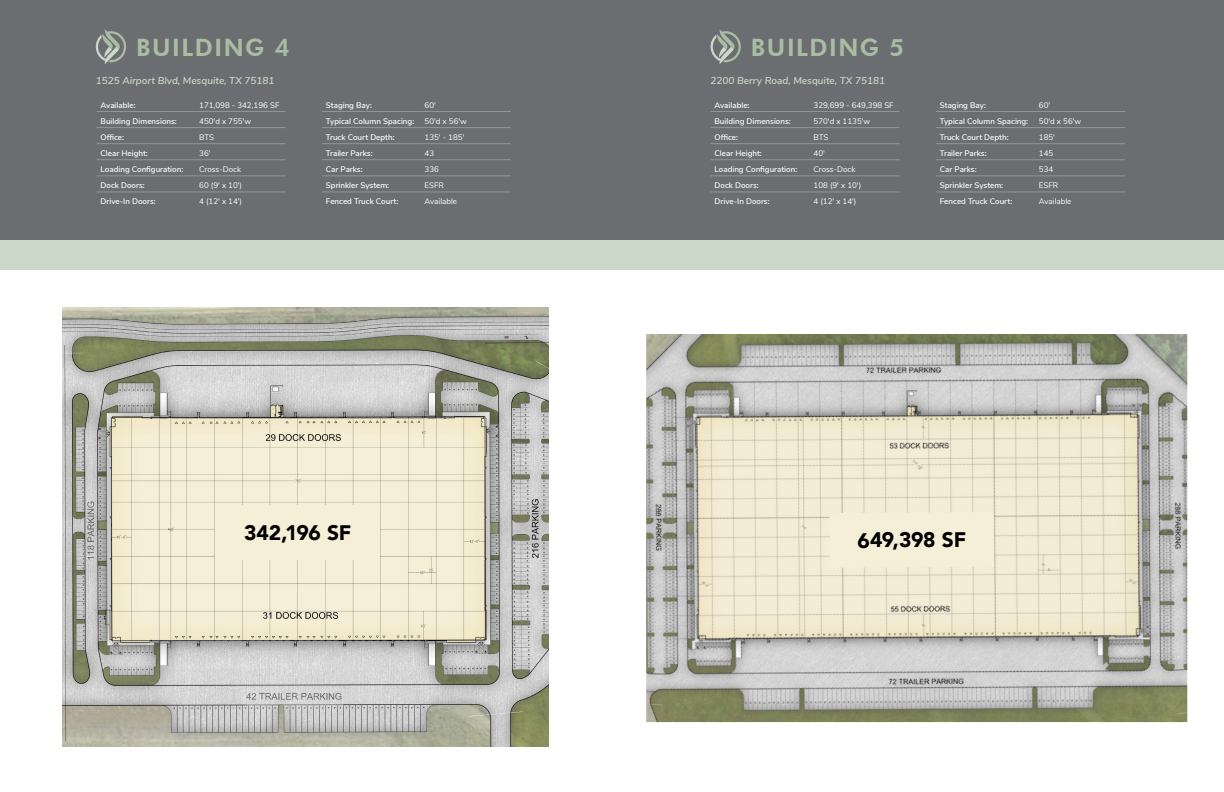
<style>
.page{position:relative;width:1224px;height:792px;background:#fff}
.page>*{position:absolute;margin:0;border:0;box-sizing:border-box;transform-origin:0 0}
.t1{font:800 24px "Futura BT";letter-spacing:.065em;color:#a8bda4}
.t2{font:900 21px "Avenir";letter-spacing:-.02em;color:#000}
.t3{font:italic 600 10px "Nunito Sans";color:#cbd9c9}
.t4{font:600 8px "Nunito Sans";color:#fff}
.t5{font:8px "Nunito Sans";color:#fff}
</style>
<div class="page">
<div style="left:0;top:240px;width:612px;height:30px;background:#cbd9c9"></div>
<div style="left:0;top:0;width:612px;height:240px;background:#6c6d70"></div>
<div style="left:612px;top:240px;width:612px;height:30px;background:#cbd9c9"></div>
<div style="left:612px;top:0;width:612px;height:240px;background:#6c6d70"></div>
<img style="left:62px;top:307px;width:487px;height:440px">
<img style="left:646px;top:334px;width:541px;height:388px">
<hr style="left:97px;top:111px;width:98px;height:1px;background:#939598">
<hr style="left:195px;top:111px;width:91px;height:1px;background:#939598">
<hr style="left:97px;top:127px;width:98px;height:1px;background:#939598">
<hr style="left:195px;top:127px;width:91px;height:1px;background:#939598">
<hr style="left:97px;top:144px;width:98px;height:1px;background:#939598">
<hr style="left:195px;top:144px;width:91px;height:1px;background:#939598">
<hr style="left:97px;top:160px;width:98px;height:1px;background:#939598">
<hr style="left:195px;top:160px;width:91px;height:1px;background:#939598">
<hr style="left:97px;top:176px;width:98px;height:1px;background:#939598">
<hr style="left:195px;top:176px;width:91px;height:1px;background:#939598">
<hr style="left:97px;top:192px;width:98px;height:1px;background:#939598">
<hr style="left:195px;top:192px;width:91px;height:1px;background:#939598">
<hr style="left:322px;top:111px;width:99px;height:1px;background:#939598">
<hr style="left:421px;top:111px;width:90px;height:1px;background:#939598">
<hr style="left:322px;top:127px;width:99px;height:1px;background:#939598">
<hr style="left:322px;top:144px;width:99px;height:1px;background:#939598">
<hr style="left:322px;top:160px;width:99px;height:1px;background:#939598">
<hr style="left:322px;top:176px;width:99px;height:1px;background:#939598">
<hr style="left:322px;top:192px;width:99px;height:1px;background:#939598">
<hr style="left:421px;top:127px;width:90px;height:1px;background:#939598">
<hr style="left:421px;top:144px;width:90px;height:1px;background:#939598">
<hr style="left:421px;top:160px;width:90px;height:1px;background:#939598">
<hr style="left:421px;top:176px;width:90px;height:1px;background:#939598">
<hr style="left:421px;top:192px;width:90px;height:1px;background:#939598">
<svg style="left:96px;top:29px;width:30px;height:35px"></svg>
<hr style="left:711px;top:111px;width:99px;height:1px;background:#939598">
<hr style="left:810px;top:111px;width:90px;height:1px;background:#939598">
<hr style="left:711px;top:127px;width:99px;height:1px;background:#939598">
<hr style="left:810px;top:127px;width:90px;height:1px;background:#939598">
<hr style="left:711px;top:144px;width:99px;height:1px;background:#939598">
<hr style="left:810px;top:144px;width:90px;height:1px;background:#939598">
<hr style="left:711px;top:160px;width:99px;height:1px;background:#939598">
<hr style="left:810px;top:160px;width:90px;height:1px;background:#939598">
<hr style="left:711px;top:176px;width:99px;height:1px;background:#939598">
<hr style="left:810px;top:176px;width:90px;height:1px;background:#939598">
<hr style="left:711px;top:192px;width:99px;height:1px;background:#939598">
<hr style="left:810px;top:192px;width:90px;height:1px;background:#939598">
<hr style="left:936px;top:111px;width:99px;height:1px;background:#939598">
<hr style="left:1035px;top:111px;width:90px;height:1px;background:#939598">
<hr style="left:936px;top:127px;width:99px;height:1px;background:#939598">
<hr style="left:936px;top:144px;width:99px;height:1px;background:#939598">
<hr style="left:936px;top:160px;width:99px;height:1px;background:#939598">
<hr style="left:936px;top:176px;width:99px;height:1px;background:#939598">
<hr style="left:936px;top:192px;width:99px;height:1px;background:#939598">
<hr style="left:1035px;top:127px;width:90px;height:1px;background:#939598">
<hr style="left:1035px;top:144px;width:90px;height:1px;background:#939598">
<hr style="left:1035px;top:160px;width:90px;height:1px;background:#939598">
<hr style="left:1035px;top:176px;width:90px;height:1px;background:#939598">
<hr style="left:1035px;top:192px;width:90px;height:1px;background:#939598">
<svg style="left:711px;top:29px;width:30px;height:35px"></svg>
<div style="left:216px;top:505px;width:164px;height:55px;background:#f5efd7"></div>
<div style="left:830px;top:512px;width:164px;height:56px;background:#f5efd7"></div>
<p class="t1" style="left:136px;top:33px;width:155px">BUILDING 4</p>
<p class="t3" style="left:96px;top:74px;width:180px">1525 Airport Blvd, Mesquite, TX 75181</p>
<p class="t4" style="left:101px;top:99px;width:36px">Available:</p>
<p class="t5" style="left:199px;top:99px;width:82px">171,098 - 342,196 SF</p>
<p class="t4" style="left:101px;top:115px;width:78px">Building Dimensions:</p>
<p class="t5" style="left:199px;top:115px;width:53px">450'd x 755'w</p>
<p class="t4" style="left:101px;top:131px;width:25px">Office:</p>
<p class="t5" style="left:199px;top:131px;width:16px">BTS</p>
<p class="t4" style="left:101px;top:147px;width:49px">Clear Height:</p>
<p class="t5" style="left:199px;top:147px;width:13px">36'</p>
<p class="t4" style="left:101px;top:163px;width:84px">Loading Configuration:</p>
<p class="t5" style="left:199px;top:163px;width:43px">Cross-Dock</p>
<p class="t4" style="left:101px;top:179px;width:46px">Dock Doors:</p>
<p class="t5" style="left:199px;top:179px;width:44px">60 (9' x 10')</p>
<p class="t4" style="left:101px;top:195px;width:57px">Drive-In Doors:</p>
<p class="t5" style="left:199px;top:195px;width:44px">4 (12' x 14')</p>
<p class="t4" style="left:326px;top:99px;width:48px">Staging Bay:</p>
<p class="t5" style="left:425px;top:99px;width:13px">60'</p>
<p class="t4" style="left:326px;top:115px;width:90px">Typical Column Spacing:</p>
<p class="t5" style="left:425px;top:115px;width:44px">50'd x 56'w</p>
<p class="t4" style="left:326px;top:131px;width:70px">Truck Court Depth:</p>
<p class="t5" style="left:425px;top:131px;width:41px">135' - 185'</p>
<p class="t4" style="left:326px;top:147px;width:48px">Trailer Parks:</p>
<p class="t5" style="left:425px;top:147px;width:11px">43</p>
<p class="t4" style="left:326px;top:163px;width:38px">Car Parks:</p>
<p class="t5" style="left:425px;top:163px;width:16px">336</p>
<p class="t4" style="left:326px;top:179px;width:65px">Sprinkler System:</p>
<p class="t5" style="left:425px;top:179px;width:21px">ESFR</p>
<p class="t4" style="left:326px;top:195px;width:74px">Fenced Truck Court:</p>
<p class="t5" style="left:425px;top:195px;width:34px">Available</p>
<p class="t1" style="left:751px;top:33px;width:155px">BUILDING 5</p>
<p class="t3" style="left:711px;top:74px;width:176px">2200 Berry Road, Mesquite, TX 75181</p>
<p class="t4" style="left:715px;top:99px;width:36px">Available:</p>
<p class="t5" style="left:814px;top:99px;width:82px">329,699 - 649,398 SF</p>
<p class="t4" style="left:715px;top:115px;width:78px">Building Dimensions:</p>
<p class="t5" style="left:814px;top:115px;width:58px">570'd x 1135'w</p>
<p class="t4" style="left:715px;top:131px;width:25px">Office:</p>
<p class="t5" style="left:814px;top:131px;width:16px">BTS</p>
<p class="t4" style="left:715px;top:147px;width:49px">Clear Height:</p>
<p class="t5" style="left:814px;top:147px;width:13px">40'</p>
<p class="t4" style="left:715px;top:163px;width:84px">Loading Configuration:</p>
<p class="t5" style="left:814px;top:163px;width:43px">Cross-Dock</p>
<p class="t4" style="left:715px;top:179px;width:46px">Dock Doors:</p>
<p class="t5" style="left:814px;top:179px;width:49px">108 (9' x 10')</p>
<p class="t4" style="left:715px;top:195px;width:57px">Drive-In Doors:</p>
<p class="t5" style="left:814px;top:195px;width:44px">4 (12' x 14')</p>
<p class="t4" style="left:940px;top:99px;width:48px">Staging Bay:</p>
<p class="t5" style="left:1039px;top:99px;width:13px">60'</p>
<p class="t4" style="left:940px;top:115px;width:90px">Typical Column Spacing:</p>
<p class="t5" style="left:1039px;top:115px;width:44px">50'd x 56'w</p>
<p class="t4" style="left:940px;top:131px;width:70px">Truck Court Depth:</p>
<p class="t5" style="left:1039px;top:131px;width:18px">185'</p>
<p class="t4" style="left:940px;top:147px;width:48px">Trailer Parks:</p>
<p class="t5" style="left:1039px;top:147px;width:16px">145</p>
<p class="t4" style="left:940px;top:163px;width:38px">Car Parks:</p>
<p class="t5" style="left:1039px;top:163px;width:16px">534</p>
<p class="t4" style="left:940px;top:179px;width:65px">Sprinkler System:</p>
<p class="t5" style="left:1039px;top:179px;width:21px">ESFR</p>
<p class="t4" style="left:940px;top:195px;width:74px">Fenced Truck Court:</p>
<p class="t5" style="left:1039px;top:195px;width:34px">Available</p>
<p class="t2" style="left:244px;top:515px;width:109px">342,196 SF</p>
<p class="t2" style="left:858px;top:522px;width:110px">649,398 SF</p>
</div>
